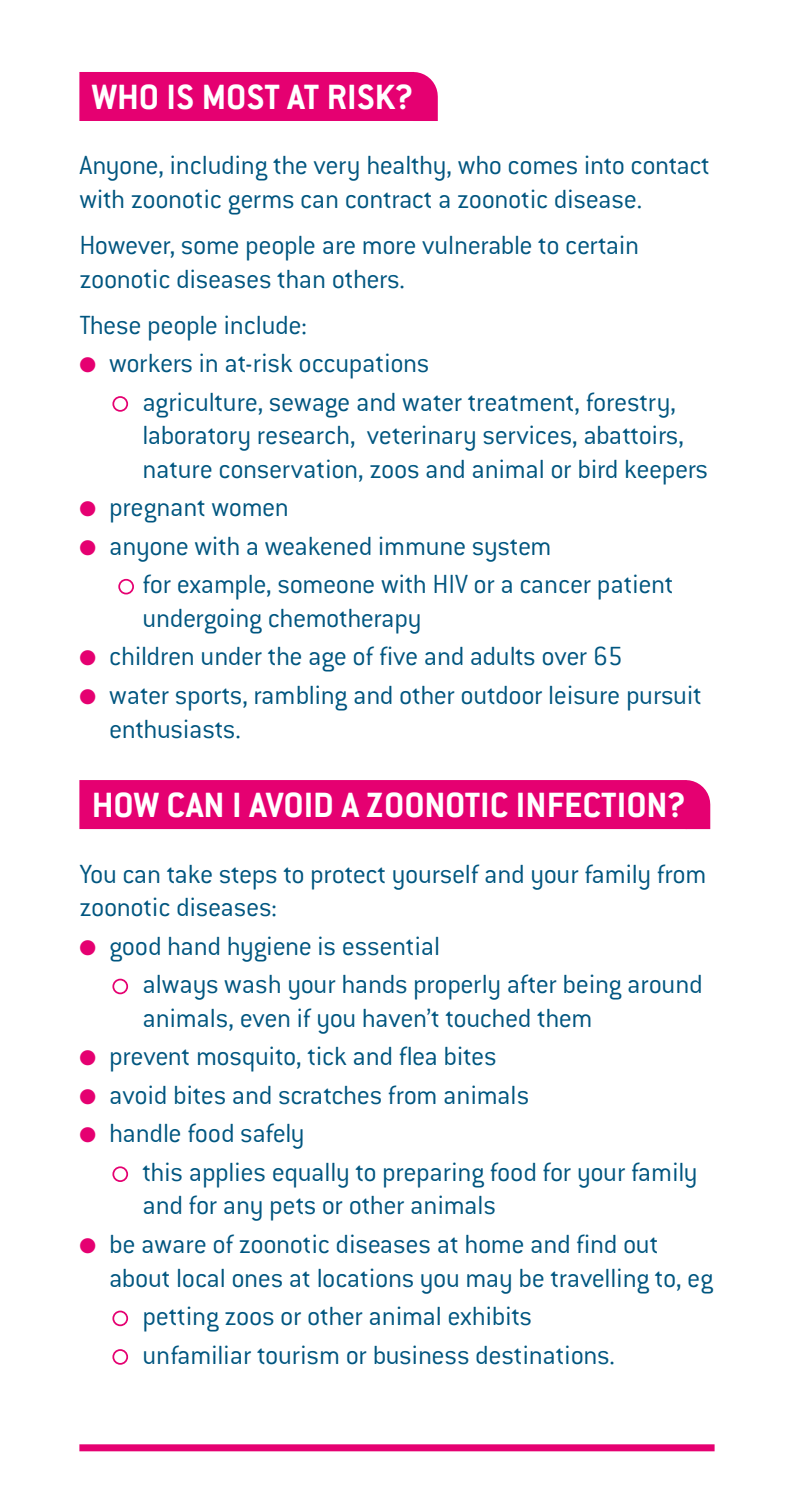
<style>
.page{position:relative;width:794px;height:1489px;background:#fff}
.page>*{position:absolute;margin:0;border:0;box-sizing:border-box;transform-origin:0 0}
.Reversed_Heading{font:700 38.5px "Conduit OSITC";color:#fff}
.double_hanging_inden{font:300 28.7px/33.6px "Conduit ITC";letter-spacing:-.015em;color:#005680}
.factcard_text_hangin{font:300 28.7px/33.6px "Conduit ITC";letter-spacing:-.015em;color:#005680}
.factcard_text{font:300 28.7px/33.6px "Conduit ITC";letter-spacing:-.015em;color:#005680}
.s1{color:#e50071}
</style>
<div class="page">
<div style="left:79px;top:1444px;width:635px;height:7px;background:#e50071"></div>
<div style="left:79px;top:72px;width:335px;height:49px;background:#e50071"></div>
<div style="left:79px;top:780px;width:607px;height:49px;background:#e50071"></div>
<svg style="left:414px;top:72px;width:24px;height:49px"></svg>
<div style="left:112px;top:396px;width:16px;height:16px;border:2px solid #e50071;border-radius:50%"></div>
<div style="left:118px;top:579px;width:16px;height:15px;border:2px solid #e50071;border-radius:50%"></div>
<svg style="left:686px;top:780px;width:24px;height:49px"></svg>
<div style="left:112px;top:978px;width:16px;height:16px;border:2px solid #e50071;border-radius:50%"></div>
<div style="left:112px;top:1166px;width:16px;height:15px;border:2px solid #e50071;border-radius:50%"></div>
<div style="left:112px;top:1310px;width:16px;height:15px;border:2px solid #e50071;border-radius:50%"></div>
<div style="left:112px;top:1348px;width:16px;height:16px;border:2px solid #e50071;border-radius:50%"></div>
<p class="Reversed_Heading" style="left:92px;top:73px;width:323px">WHO IS MOST AT RISK?</p>
<p class="factcard_text" style="left:79px;top:148px;width:632px">Anyone, including the very healthy, who comes into contact with zoonotic germs can contract a zoonotic disease.</p>
<p class="factcard_text" style="left:79px;top:227px;width:561px">However, some people are more vulnerable to certain zoonotic diseases than others.</p>
<p class="factcard_text" style="left:79px;top:307px;width:229px">These people include:</p>
<p class="factcard_text_hangin" style="left:79px;top:345px;width:352px"><span class="s1">●</span> workers in at-risk occupations</p>
<p class="double_hanging_inden" style="left:142px;top:384px;width:567px">agriculture, sewage and water treatment, forestry, laboratory research, veterinary services, abattoirs, nature conservation, zoos and animal or bird keepers</p>
<p class="factcard_text_hangin" style="left:79px;top:489px;width:211px"><span class="s1">●</span> pregnant women</p>
<p class="factcard_text_hangin" style="left:79px;top:528px;width:474px"><span class="s1">●</span> anyone with a weakened immune system</p>
<p class="double_hanging_inden" style="left:142px;top:566px;width:533px">for example, someone with HIV or a cancer patient undergoing chemotherapy</p>
<p class="factcard_text_hangin" style="left:79px;top:638px;width:544px"><span class="s1">●</span> children under the age of five and adults over 65</p>
<p class="factcard_text_hangin" style="left:109px;top:677px;width:594px;text-indent:-30px"><span class="s1">●</span> water sports, rambling and other outdoor leisure pursuit enthusiasts.</p>
<p class="Reversed_Heading" style="left:92px;top:781px;width:595px">HOW CAN I AVOID A ZOONOTIC INFECTION?</p>
<p class="factcard_text" style="left:79px;top:855px;width:628px">You can take steps to protect yourself and your family from zoonotic diseases:</p>
<p class="factcard_text_hangin" style="left:79px;top:928px;width:362px"><span class="s1">●</span> good hand hygiene is essential</p>
<p class="double_hanging_inden" style="left:142px;top:966px;width:562px">always wash your hands properly after being around animals, even if you haven’t touched them</p>
<p class="factcard_text_hangin" style="left:79px;top:1038px;width:419px"><span class="s1">●</span> prevent mosquito, tick and flea bites</p>
<p class="factcard_text_hangin" style="left:79px;top:1077px;width:451px"><span class="s1">●</span> avoid bites and scratches from animals</p>
<p class="factcard_text_hangin" style="left:79px;top:1115px;width:227px"><span class="s1">●</span> handle food safely</p>
<p class="double_hanging_inden" style="left:142px;top:1154px;width:557px">this applies equally to preparing food for your family and for any pets or other animals</p>
<p class="factcard_text_hangin" style="left:109px;top:1226px;width:605px;text-indent:-30px"><span class="s1">●</span> be aware of zoonotic diseases at home and find out about local ones at locations you may be travelling to, eg</p>
<p class="double_hanging_inden" style="left:142px;top:1298px;width:391px">petting zoos or other animal exhibits</p>
<p class="double_hanging_inden" style="left:142px;top:1336px;width:474px">unfamiliar tourism or business destinations.</p>
</div>
